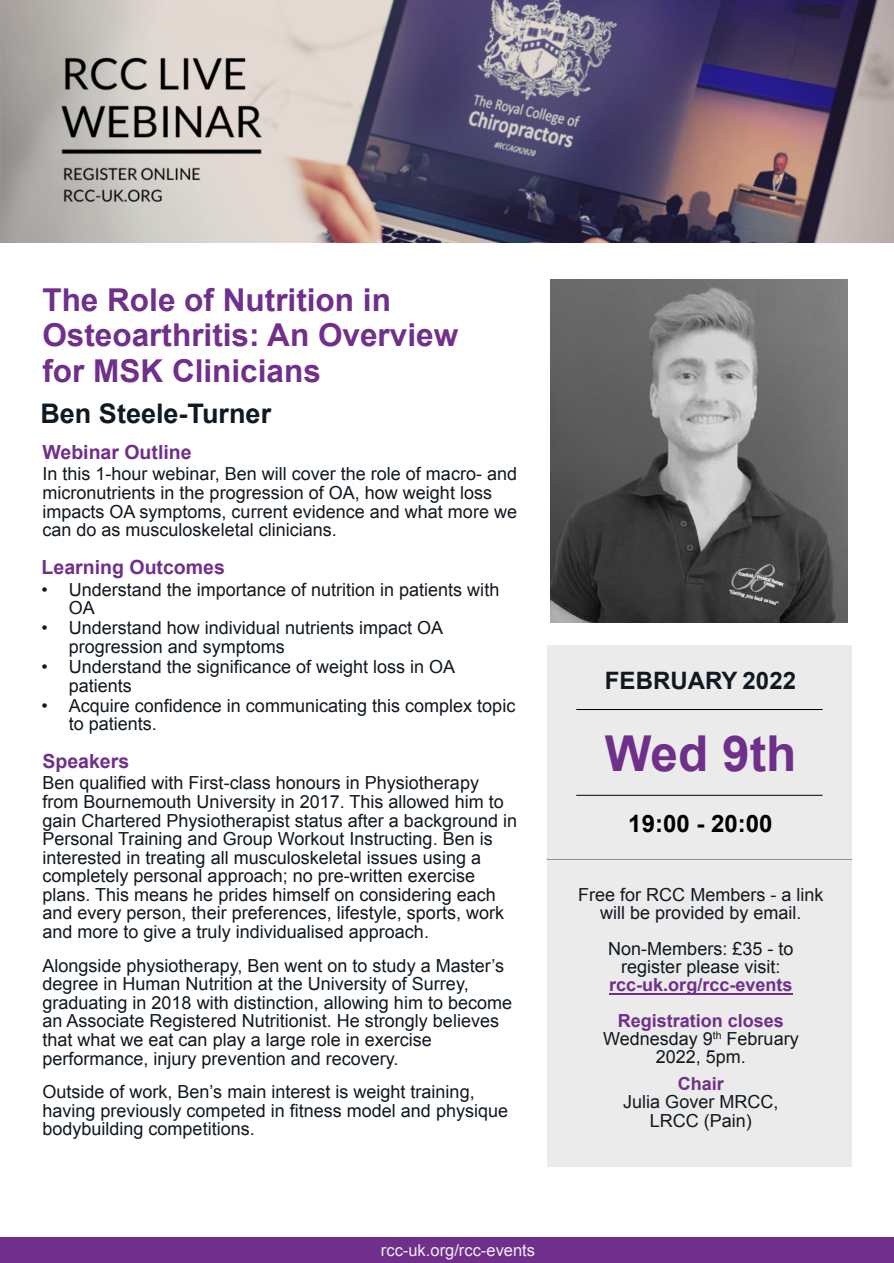
<style>
.page{position:relative;width:894px;height:1263px;background:#fff}
.page>*{position:absolute;margin:0;border:0;box-sizing:border-box;transform-origin:0 0}
.t1{font:700 49.5px "Arial";color:#702f8a}
.t2{font:700 31.5px/35.5px "Arial";color:#702f8a}
.t3{font:700 27px "Arial";color:#101820}
.t4{font:700 24px "Arial";color:#101820}
.t5{font:700 24px "Arial";color:#000}
.t6{font:700 19.5px "Arial";color:#702f8a}
.t7{font:18px/18.6px "Arial";color:#101820}
.t8{font:700 18px/36px "Arial";color:#702f8a;text-align:center}
.t9{font:16.5px "Arial";color:#efedf2}
</style>
<div class="page">
<div style="left:0;top:1237px;width:893px;height:26px;background:#702f8a"></div>
<div style="left:546px;top:859px;width:305px;height:307px;background:#ebebeb"></div>
<hr style="left:546px;top:859px;width:305px;height:1px;background:#000">
<hr style="left:609px;top:993px;width:183px;height:2px;background:#702f8a">
<div style="left:546px;top:645px;width:305px;height:214px;background:#ebebeb"></div>
<hr style="left:576px;top:795px;width:246px;height:1px;background:#000">
<hr style="left:576px;top:709px;width:246px;height:1px;background:#000">
<img style="left:550px;top:280px;width:297px;height:342px">
<img style="left:0;top:0;width:893px;height:243px">
<h2 class="t2" style="left:42px;top:285px;width:417px">The Role of Nutrition in<br>Osteoarthritis: An Overview for MSK Clinicians</h2>
<h3 class="t3" style="left:40px;top:403px;width:232px">Ben Steele-Turner</h3>
<p class="t6" style="left:42px;top:445px;width:151px">Webinar Outline</p>
<p class="t7" style="left:42px;top:466px;width:476px">In this 1-hour webinar, Ben will cover the role of macro- and micronutrients in the progression of OA, how weight loss impacts OA symptoms, current evidence and what more we can do as musculoskeletal clinicians.</p>
<p class="t6" style="left:42px;top:560px;width:185px">Learning Outcomes</p>
<p class="t7" style="left:69px;top:582px;width:432px;text-indent:-27px">• Understand the importance of nutrition in patients with<br>OA</p>
<p class="t7" style="left:69px;top:620px;width:376px;text-indent:-27px">• Understand how individual nutrients impact OA progression and symptoms</p>
<p class="t7" style="left:69px;top:659px;width:388px;text-indent:-27px">• Understand the significance of weight loss in OA patients</p>
<p class="t7" style="left:69px;top:698px;width:448px;text-indent:-27px">• Acquire confidence in communicating this complex topic to patients.</p>
<p class="t6" style="left:42px;top:753px;width:88px">Speakers</p>
<p class="t7" style="left:42px;top:775px;width:476px">Ben qualified with First-class honours in Physiotherapy from Bournemouth University in 2017. This allowed him to gain Chartered Physiotherapist status after a background in Personal Training and Group Workout Instructing. Ben is interested in treating all musculoskeletal issues using a completely personal approach; no pre-written exercise plans. This means he prides himself on considering each and every person, their preferences, lifestyle, sports, work and more to give a truly individualised approach.</p>
<p class="t7" style="left:42px;top:958px;width:471px">Alongside physiotherapy, Ben went on to study a Master’s degree in Human Nutrition at the University of Surrey, graduating in 2018 with distinction, allowing him to become an Associate Registered Nutritionist. He strongly believes that what we eat can play a large role in exercise performance, injury prevention and recovery.</p>
<p class="t7" style="left:42px;top:1084px;width:467px">Outside of work, Ben’s main interest is weight training, having previously competed in fitness model and physique bodybuilding competitions.</p>
<p class="t9" style="left:381px;top:1244px;width:156px">rcc-uk.org/rcc-events</p>
<h3 class="t4" style="left:604px;top:671px;width:192px">FEBRUARY 2022</h3>
<h1 class="t1" style="left:604px;top:735px;width:193px">Wed 9th</h1>
<h3 class="t5" style="left:628px;top:815px;width:146px">19:00 - 20:00</h3>
<p class="t7" style="left:578px;top:887px;width:247px;line-height:18px;text-align:center">Free for RCC Members - a link will be provided by email.</p>
<p class="t7" style="left:608px;top:941px;width:187px;line-height:18px;text-align:center">Non-Members: £35 - to register please visit:</p>
<p class="t8" style="left:609px;top:968px;width:185px">rcc-uk.org/rcc-events<br>Registration closes</p>
<p class="t7" style="left:602px;top:1031px;width:197px;line-height:18px;text-align:center">Wednesday 9<sup>th</sup> February<br>2022, 5pm.</p>
<p class="t8" style="left:677px;top:1067px;width:48px">Chair</p>
<p class="t7" style="left:623px;top:1094px;width:157px;text-align:center">Julia Gover MRCC,<br>LRCC (Pain)</p>
</div>
